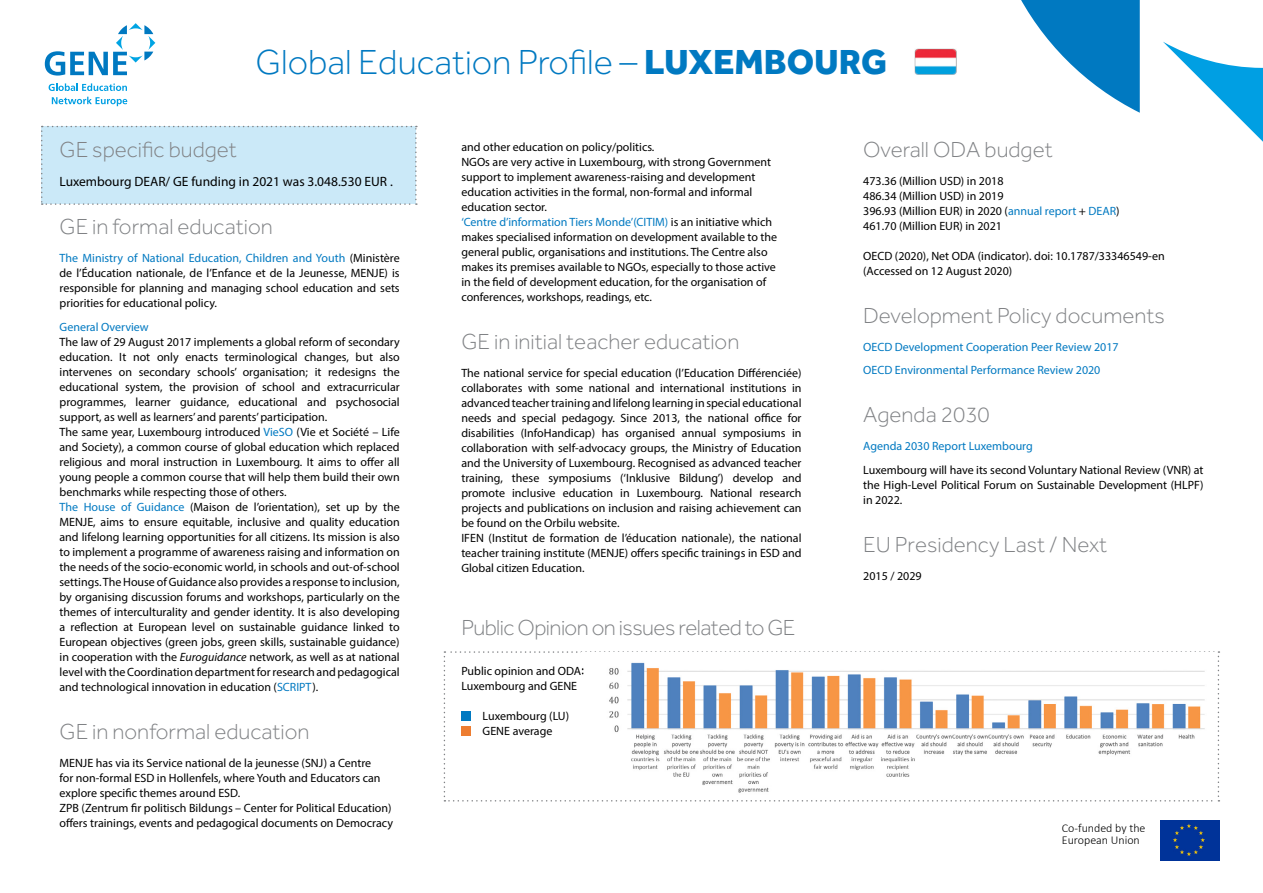
<style>
.page{position:relative;width:1263px;height:893px;background:#fff}
.page>*{position:absolute;margin:0;border:0;box-sizing:border-box;transform-origin:0 0}
.t1{font:300 36px "Effra";color:#0079c1}
.t2{font:300 22.5px "Effra";color:#808285}
.t3{font:300 22.5px "Effra";letter-spacing:-.025em;color:#808285}
.t4{font:13.5px "Myriad Pro";color:#000}
.t5{font:12px/15px "Myriad Pro";color:#000}
.t6{font:12px/23.5px "Myriad Pro";color:#0079c1}
.t7{font:300 12px/12px "Calibri";color:#000}
.s1{font-weight:800}
.s2{color:#0079c1}
.s3{font-style:italic}
</style>
<div class="page">
<div style="left:41px;top:126px;width:376px;height:79px;background:#cbe9f8"></div>
<svg style="left:1021px;top:0;width:242px;height:142px"></svg>
<svg style="left:45px;top:23px;width:110px;height:53px"></svg>
<svg style="left:49px;top:83px;width:78px;height:8px"></svg>
<svg style="left:52px;top:97px;width:75px;height:9px"></svg>
<svg style="left:444px;top:651px;width:775px;height:150px"></svg>
<div style="left:461px;top:711px;width:10px;height:10px;background:#0079c1"></div>
<div style="left:461px;top:726px;width:10px;height:10px;background:#ed7d31"></div>
<img style="left:914px;top:48px;width:42px;height:27px">
<img style="left:1161px;top:821px;width:58px;height:39px">
<img style="left:582px;top:653px;width:633px;height:146px">
<h1 class="t1" style="left:255px;top:41px;width:633px">Global Education Profile – <span class="s1">LUXEMBOURG</span></h1>
<h2 class="t2" style="left:60px;top:137px;width:179px">GE specific budget</h2>
<p class="t4" style="left:60px;top:173px;width:335px">Luxembourg DEAR/ GE funding in 2021 was 3.048.530 EUR .</p>
<h2 class="t2" style="left:60px;top:214px;width:215px">GE in formal education</h2>
<p class="t5" style="left:60px;top:250px;width:342px;text-align:justify"><span class="s2">The Ministry of National Education, Children and Youth</span> (Ministère de l’Éducation nationale, de l’Enfance et de la Jeunesse, MENJE) is responsible for planning and managing school education and sets priorities for educational policy.</p>
<p class="t6" style="left:60px;top:315px;width:91px">General Overview</p>
<p class="t5" style="left:60px;top:334px;width:342px">The law of 29 August 2017 implements a global reform of secondary education. It not only enacts terminological changes, but also intervenes on secondary schools’ organisation; it redesigns the educational system, the provision of school and extracurricular programmes, learner guidance, educational and psychosocial support, as well as learners’ and parents’ participation.<br>The same year, Luxembourg introduced <span class="s2">VieSO</span> (Vie et Société – Life and Society), a common course of global education which replaced religious and moral instruction in Luxembourg. It aims to offer all young people a common course that will help them build their own benchmarks while respecting those of others.<br><span class="s2">The House of Guidance</span> (Maison de l’orientation), set up by the MENJE, aims to ensure equitable, inclusive and quality education and lifelong learning opportunities for all citizens. Its mission is also to implement a programme of awareness raising and information on the needs of the socio-economic world, in schools and out-of-school settings. The House of Guidance also provides a response to inclusion, by organising discussion forums and workshops, particularly on the themes of interculturality and gender identity. It is also developing a reflection at European level on sustainable guidance linked to European objectives (green jobs, green skills, sustainable guidance) in cooperation with the <span class="s3">Euroguidance</span> network, as well as at national level with the Coordination department for research and pedagogical and technological innovation in education (<span class="s2">SCRIPT</span>).</p>
<h2 class="t2" style="left:60px;top:719px;width:251px">GE in nonformal education</h2>
<p class="t5" style="left:60px;top:755px;width:335px">MENJE has via its Service national de la jeunesse (SNJ) a Centre<br>for non-formal ESD in Hollenfels, where Youth and Educators can explore specific themes around ESD.<br>ZPB (Zentrum fir politisch Bildungs – Center for Political Education) offers trainings, events and pedagogical documents on Democracy</p>
<p class="t5" style="left:461px;top:139px;width:317px">and other education on policy/politics.<br>NGOs are very active in Luxembourg, with strong Government support to implement awareness-raising and development education activities in the formal, non-formal and informal education sector.<br><span class="s2">‘Centre d’information Tiers Monde’(CITIM)</span> is an initiative which makes specialised information on development available to the general public, organisations and institutions. The Centre also makes its premises available to NGOs, especially to those active in the field of development education, for the organisation of conferences, workshops, readings, etc.</p>
<h2 class="t2" style="left:461px;top:329px;width:279px">GE in initial teacher education</h2>
<p class="t5" style="left:461px;top:365px;width:342px">The national service for special education (l’Education Différenciée) collaborates with some national and international institutions in advanced teacher training and lifelong learning in special educational needs and special pedagogy. Since 2013, the national office for disabilities (InfoHandicap) has organised annual symposiums in collaboration with self-advocacy groups, the Ministry of Education and the University of Luxembourg. Recognised as advanced teacher training, these symposiums (‘Inklusive Bildung’) develop and promote inclusive education in Luxembourg. National research projects and publications on inclusion and raising achievement can be found on the Orbilu website.<br>IFEN (Institut de formation de l’éducation nationale), the national teacher training institute (MENJE) offers specific trainings in ESD and Global citizen Education.</p>
<h2 class="t3" style="left:461px;top:615px;width:336px">Public Opinion on issues related to GE</h2>
<p class="t5" style="left:461px;top:663px;width:124px">Public opinion and ODA:<br>Luxembourg and GENE</p>
<p class="t5" style="left:483px;top:708px;width:88px">Luxembourg (LU)<br>GENE average</p>
<h2 class="t2" style="left:863px;top:137px;width:191px">Overall ODA budget</h2>
<p class="t5" style="left:863px;top:173px;width:258px">473.36 (Million USD) in 2018<br>486.34 (Million USD) in 2019<br>396.93 (Million EUR) in 2020 (<span class="s2">annual report</span> + <span class="s2">DEAR</span>)<br>461.70 (Million EUR) in 2021</p>
<p class="t5" style="left:863px;top:248px;width:303px">OECD (2020), Net ODA (indicator). doi: 10.1787/33346549-en (Accessed on 12 August 2020)</p>
<h2 class="t2" style="left:863px;top:303px;width:303px">Development Policy documents</h2>
<p class="t6" style="left:863px;top:335px;width:257px">OECD Development Cooperation Peer Review 2017<br>OECD Environmental Performance Review 2020</p>
<h2 class="t2" style="left:863px;top:402px;width:128px">Agenda 2030</h2>
<p class="t6" style="left:863px;top:434px;width:171px">Agenda 2030 Report Luxembourg</p>
<p class="t5" style="left:863px;top:462px;width:342px;text-align:justify">Luxembourg will have its second Voluntary National Review (VNR) at the High-Level Political Forum on Sustainable Development (HLPF) in 2022.</p>
<h2 class="t2" style="left:863px;top:532px;width:245px">EU Presidency Last / Next</h2>
<p class="t5" style="left:863px;top:568px;width:60px">2015 / 2029</p>
<p class="t7" style="left:1062px;top:822px;width:85px">Co-funded by the<br>European Union</p>
</div>
